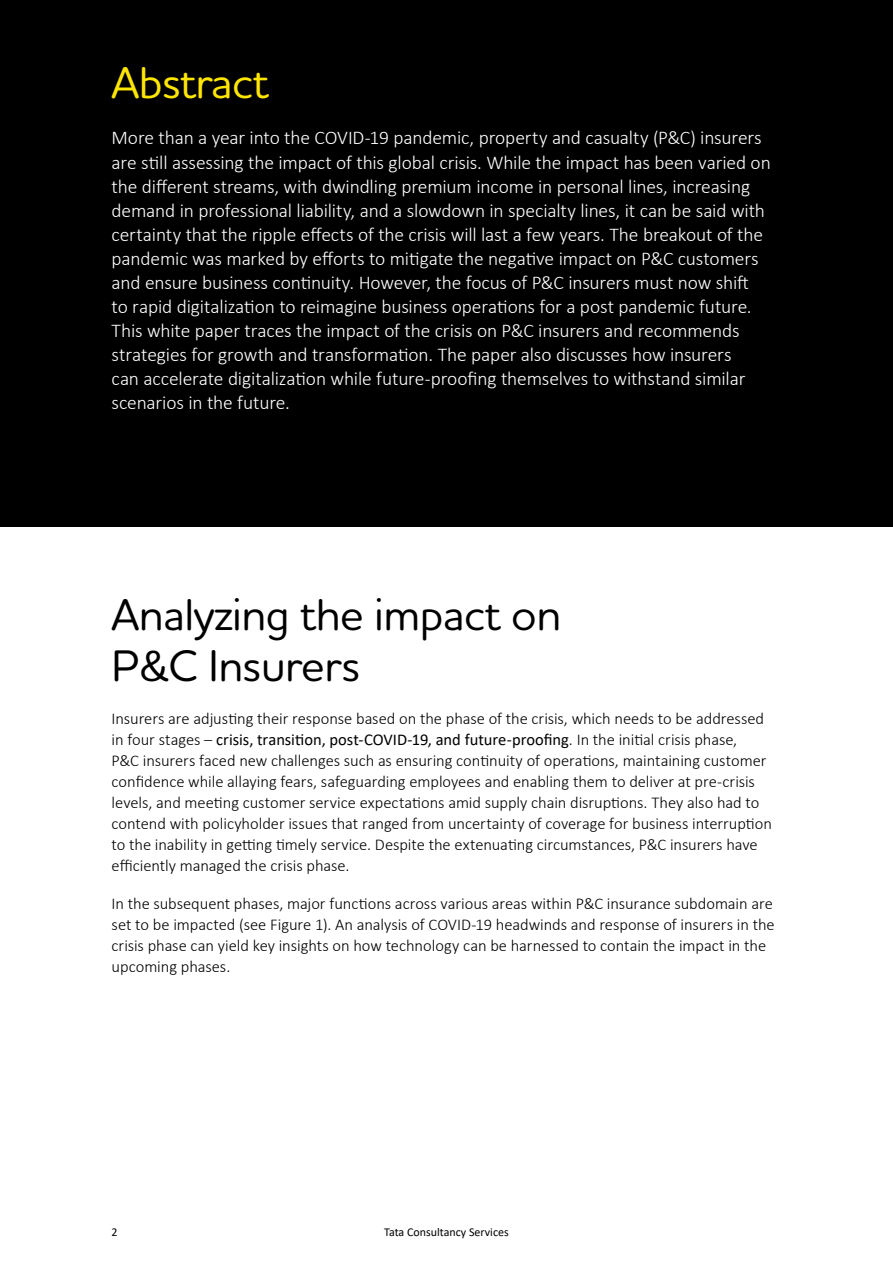
<style>
.page{position:relative;width:893px;height:1263px;background:#fff}
.page>*{position:absolute;margin:0;border:0;box-sizing:border-box;transform-origin:0 0}
.t1{font:500 45px/51px "Houschka Rounded";letter-spacing:-.01em;color:#000}
.t2{font:500 45px "Houschka Rounded";letter-spacing:-.01em;color:#ffe600}
.t3{font:300 19.5px/24px "Calibri";letter-spacing:-.01em;color:#fff}
.t4{font:300 16.5px/21px "Calibri";letter-spacing:-.005em;color:#000}
.t5{font:12px "Calibri";color:#000}
.s1{font-weight:400}
</style>
<div class="page">
<div style="left:0;top:0;width:893px;height:527px;background:#000"></div>
<h1 class="t2" style="left:112px;top:53px;width:159px">Abstract</h1>
<p class="t3" style="left:112px;top:126px;width:661px">More than a year into the COVID-19 pandemic, property and casualty (P&amp;C) insurers are still assessing the impact of this global crisis. While the impact has been varied on the different streams, with dwindling premium income in personal lines, increasing demand in professional liability, and a slowdown in specialty lines, it can be said with certainty that the ripple effects of the crisis will last a few years. The breakout of the pandemic was marked by efforts to mitigate the negative impact on P&amp;C customers and ensure business continuity. However, the focus of P&amp;C insurers must now shift<br>to rapid digitalization to reimagine business operations for a post pandemic future.<br>This white paper traces the impact of the crisis on P&amp;C insurers and recommends strategies for growth and transformation. The paper also discusses how insurers<br>can accelerate digitalization while future-proofing themselves to withstand similar scenarios in the future.</p>
<h1 class="t1" style="left:112px;top:587px;width:451px">Analyzing the impact on<br>P&amp;C Insurers</h1>
<p class="t4" style="left:112px;top:708px;width:662px">Insurers are adjusting their response based on the phase of the crisis, which needs to be addressed in four stages – <span class="s1">crisis, transition, post-COVID-19, and future-proofing</span>. In the initial crisis phase,<br>P&amp;C insurers faced new challenges such as ensuring continuity of operations, maintaining customer confidence while allaying fears, safeguarding employees and enabling them to deliver at pre-crisis levels, and meeting customer service expectations amid supply chain disruptions. They also had to contend with policyholder issues that ranged from uncertainty of coverage for business interruption to the inability in getting timely service. Despite the extenuating circumstances, P&amp;C insurers have efficiently managed the crisis phase.</p>
<p class="t4" style="left:112px;top:892px;width:665px">In the subsequent phases, major functions across various areas within P&amp;C insurance subdomain are set to be impacted (see Figure 1). An analysis of COVID-19 headwinds and response of insurers in the crisis phase can yield key insights on how technology can be harnessed to contain the impact in the upcoming phases.</p>
<p class="t5" style="left:112px;top:1223px;width:8px">2</p>
<p class="t5" style="left:384px;top:1223px;width:126px">Tata Consultancy Services</p>
</div>
